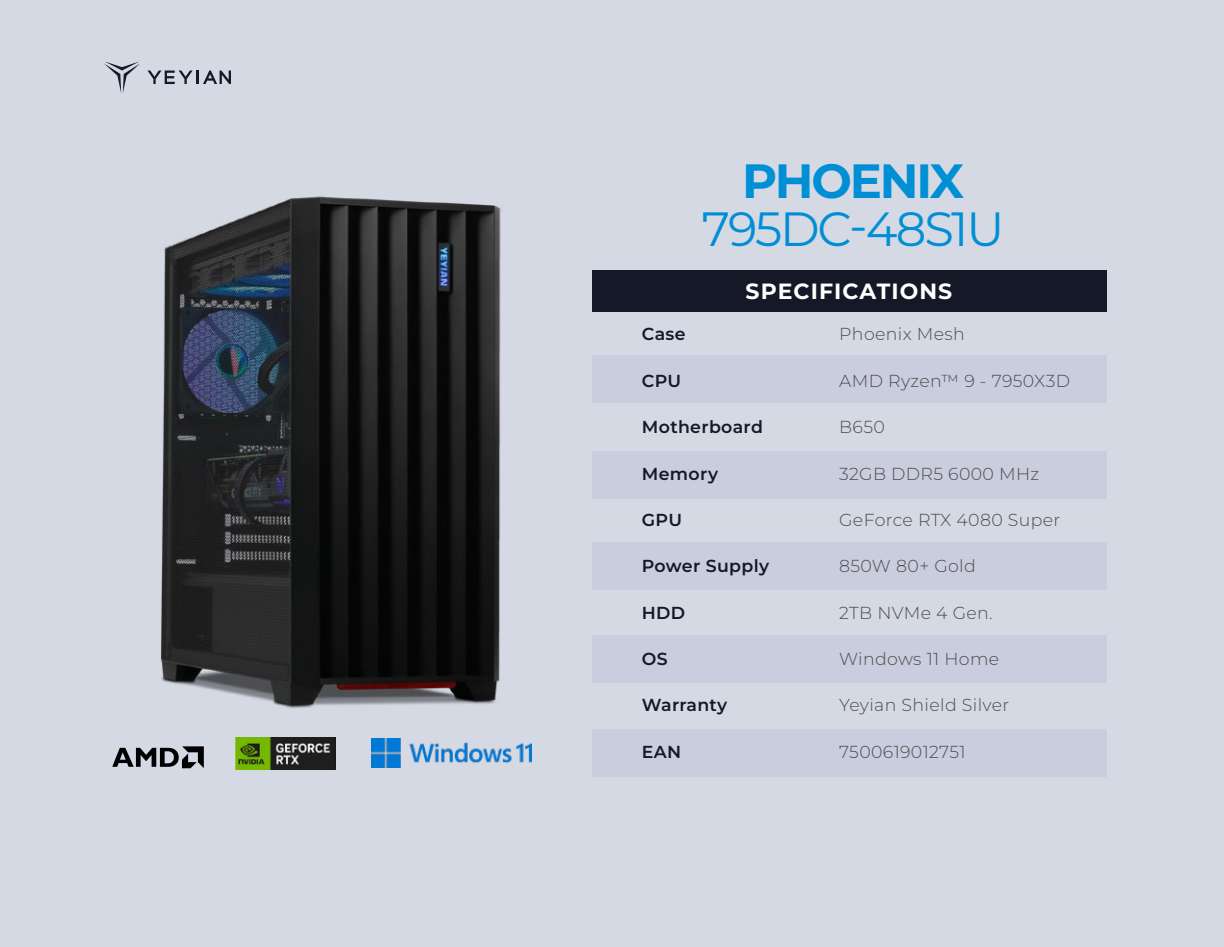
<style>
.page{position:relative;width:1224px;height:947px;background:#fff}
.page>*{position:absolute;margin:0;border:0;box-sizing:border-box;transform-origin:0 0}
.t1{font:48px "Montserrat";letter-spacing:-.045em;color:#008fd5}
.t2{font:700 48px "Montserrat";letter-spacing:-.045em;color:#008fd5}
.t3{font:700 22px "Montserrat";letter-spacing:.05em;color:#fff}
.t4{font:300 17.4px "Montserrat";letter-spacing:.02em;color:#4d4d4d}
.t5{font:600 17.4px "Montserrat";letter-spacing:.02em;color:#151826}
</style>
<div class="page">
<div style="left:0;top:0;width:1224px;height:946px;background:#d5d9e4"></div>
<div style="left:592px;top:270px;width:514px;height:41px;background:#151826"></div>
<div style="left:592px;top:355px;width:514px;height:47px;background:#c5c8db"></div>
<div style="left:592px;top:451px;width:514px;height:47px;background:#c5c8db"></div>
<div style="left:592px;top:542px;width:514px;height:47px;background:#c5c8db"></div>
<div style="left:592px;top:635px;width:514px;height:47px;background:#c5c8db"></div>
<div style="left:592px;top:729px;width:514px;height:47px;background:#c5c8db"></div>
<svg style="left:147px;top:70px;width:46px;height:14px"></svg>
<hr style="left:196px;top:70px;width:3px;height:14px;background:#151826">
<svg style="left:203px;top:70px;width:28px;height:14px"></svg>
<svg style="left:104px;top:62px;width:36px;height:31px"></svg>
<img style="left:112px;top:196px;width:541px;height:574px">
<h1 class="t2" style="left:742px;top:149px;width:224px">PHOENIX</h1>
<h1 class="t1" style="left:702px;top:197px;width:304px">795DC-48S1U</h1>
<p class="t3" style="left:746px;top:276px;width:208px">SPECIFICATIONS</p>
<p class="t5" style="left:642px;top:322px;width:45px">Case</p>
<p class="t5" style="left:642px;top:369px;width:41px">CPU</p>
<p class="t5" style="left:642px;top:415px;width:123px">Motherboard</p>
<p class="t5" style="left:642px;top:461px;width:78px">Memory</p>
<p class="t5" style="left:642px;top:508px;width:42px">GPU</p>
<p class="t5" style="left:642px;top:554px;width:129px">Power Supply</p>
<p class="t5" style="left:642px;top:600px;width:45px">HDD</p>
<p class="t5" style="left:642px;top:647px;width:27px">OS</p>
<p class="t5" style="left:642px;top:693px;width:87px">Warranty</p>
<p class="t5" style="left:642px;top:740px;width:41px">EAN</p>
<p class="t4" style="left:839px;top:322px;width:127px">Phoenix Mesh</p>
<p class="t4" style="left:839px;top:369px;width:232px">AMD Ryzen™ 9 - 7950X3D</p>
<p class="t4" style="left:839px;top:415px;width:47px">B650</p>
<p class="t4" style="left:839px;top:461px;width:202px">32GB DDR5 6000 MHz</p>
<p class="t4" style="left:839px;top:508px;width:223px">GeForce RTX 4080 Super</p>
<p class="t4" style="left:839px;top:554px;width:138px">850W 80+ Gold</p>
<p class="t4" style="left:839px;top:600px;width:155px">2TB NVMe 4 Gen.</p>
<p class="t4" style="left:839px;top:647px;width:162px">Windows 11 Home</p>
<p class="t4" style="left:839px;top:693px;width:172px">Yeyian Shield Silver</p>
<p class="t4" style="left:839px;top:740px;width:128px">7500619012751</p>
</div>
